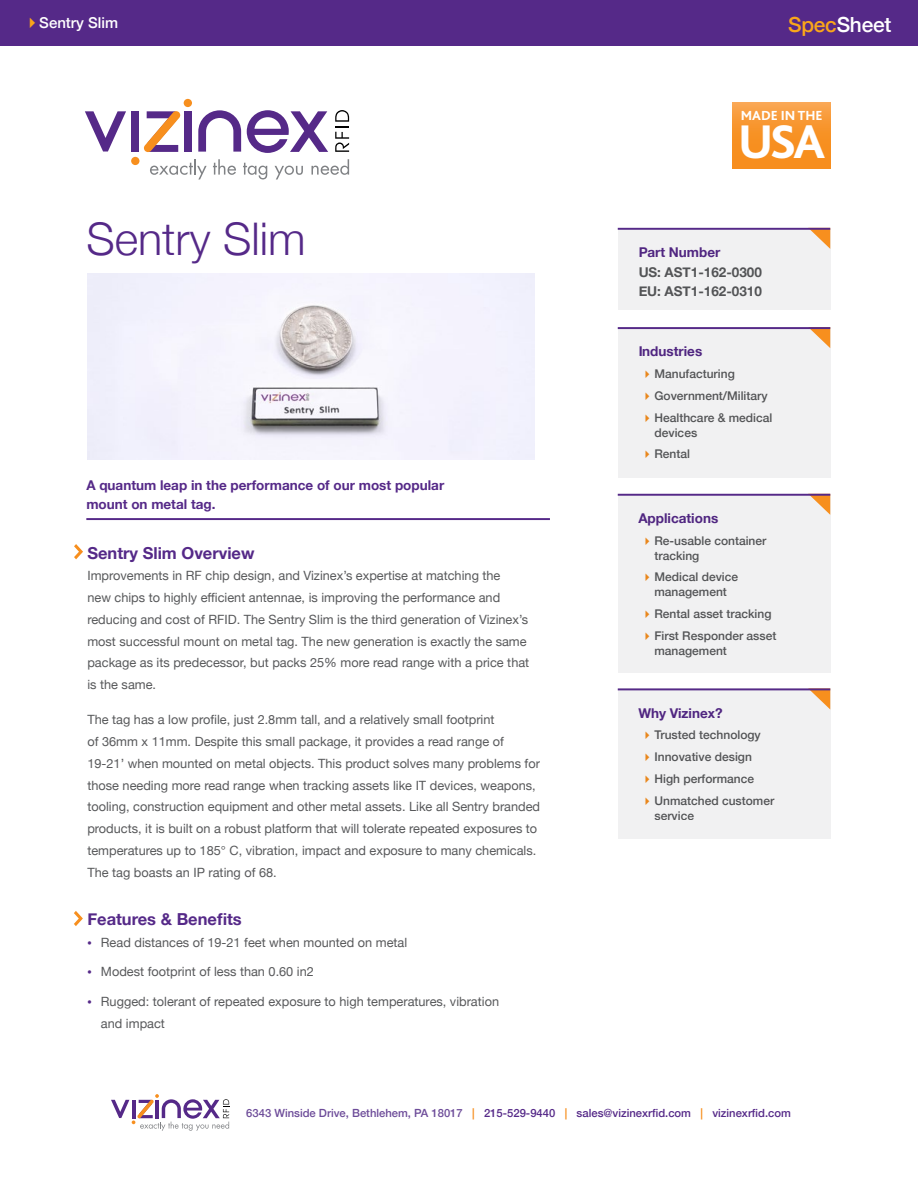
<style>
.page{position:relative;width:918px;height:1188px;background:#fff}
.page>*{position:absolute;margin:0;border:0;box-sizing:border-box;transform-origin:0 0}
.t1{font:800 49.5px "Bliss 2";color:#fff}
.t2{font:300 45px "Helvetica Neue";color:#552988}
.t3{font:500 20.85px "Helvetica Neue";letter-spacing:-.01em;color:#fff}
.t4{font:700 16.5px "Helvetica Neue";color:#552988}
.t5{font:500 15px "Helvetica Neue";color:#fff}
.t6{font:800 13.8px "Bliss 2";color:#fff}
.t7{font:700 13.5px/19.5px "Helvetica Neue";color:#552988}
.t8{font:700 13.5px/19.5px "Helvetica Neue";color:#58595b}
.t9{font:12.75px/21.8px "Helvetica Neue";color:#58595b}
.t10{font:500 12px/21.8px "Helvetica Neue";color:#58595b}
.t11{font:500 11.25px "Helvetica Neue";color:#552988}
.s1{color:#faa61a}
.s2{font-family:"Bliss 2";font-weight:800;color:#552988}
.s3{color:#6d4c99}
.s4{color:#f78f1e}
</style>
<div class="page">
<div style="left:0;top:0;width:918px;height:46px;background:#552988"></div>
<svg style="left:111px;top:1094px;width:118px;height:37px"></svg>
<hr style="left:86px;top:518px;width:464px;height:2px;background:#552988">
<svg style="left:74px;top:544px;width:9px;height:15px"></svg>
<div style="left:618px;top:688px;width:212px;height:151px;background:#f1f1f2"></div>
<svg style="left:808px;top:690px;width:22px;height:19px"></svg>
<hr style="left:618px;top:688px;width:212px;height:2px;background:#552988">
<div style="left:732px;top:103px;width:99px;height:65px;background:linear-gradient(to bottom,#f9a145,#f68912)"></div>
<img style="left:88px;top:273px;width:447px;height:187px">
<svg style="left:74px;top:911px;width:9px;height:15px"></svg>
<div style="left:618px;top:494px;width:212px;height:179px;background:#f1f1f2"></div>
<svg style="left:810px;top:496px;width:20px;height:19px"></svg>
<hr style="left:618px;top:494px;width:212px;height:2px;background:#552988">
<div style="left:618px;top:327px;width:212px;height:151px;background:#f1f1f2"></div>
<svg style="left:808px;top:329px;width:22px;height:19px"></svg>
<hr style="left:618px;top:327px;width:212px;height:2px;background:#552988">
<div style="left:618px;top:229px;width:212px;height:81px;background:#f1f1f2"></div>
<svg style="left:810px;top:230px;width:20px;height:19px"></svg>
<hr style="left:618px;top:228px;width:212px;height:2px;background:#552988">
<svg style="left:335px;top:110px;width:14px;height:42px"></svg>
<div style="left:132px;top:111px;width:7px;height:41px;background:#552988"></div>
<div style="left:184px;top:111px;width:8px;height:41px;background:#552988"></div>
<svg style="left:198px;top:110px;width:43px;height:42px"></svg>
<svg style="left:144px;top:111px;width:37px;height:41px"></svg>
<div style="left:131px;top:157px;width:8px;height:8px;background:#f78f1e;border-radius:50%"></div>
<div style="left:184px;top:99px;width:8px;height:8px;background:#f78f1e;border-radius:50%"></div>
<svg style="left:85px;top:111px;width:41px;height:41px"></svg>
<svg style="left:247px;top:110px;width:81px;height:43px"></svg>
<svg style="left:150px;top:159px;width:57px;height:21px"></svg>
<svg style="left:213px;top:159px;width:23px;height:16px"></svg>
<svg style="left:243px;top:163px;width:24px;height:16px"></svg>
<svg style="left:275px;top:166px;width:28px;height:14px"></svg>
<svg style="left:311px;top:159px;width:38px;height:16px"></svg>
<p class="t5" style="left:24px;top:11px;width:96px"><span class="s1">✔</span>Sentry Slim</p>
<h3 class="t3" style="left:788px;top:8px;width:105px"><span class="s1">Spec</span>Sheet</h3>
<h2 class="t2" style="left:86px;top:202px;width:221px">Sentry Slim</h2>
<p class="t7" style="left:86px;top:475px;width:359px">A quantum leap in the performance of our most popular mount on metal tag.</p>
<p class="t4" style="left:87px;top:540px;width:169px">Sentry Slim Overview</p>
<p class="t9" style="left:87px;top:566px;width:443px">Improvements in RF chip design, and Vizinex’s expertise at matching the<br>new chips to highly efficient antennae, is improving the performance and reducing and cost of RFID. The Sentry Slim is the third generation of Vizinex’s most successful mount on metal tag. The new generation is exactly the same package as its predecessor, but packs 25% more read range with a price that is the same.</p>
<p class="t9" style="left:87px;top:710px;width:454px">The tag has a low profile, just 2.8mm tall, and a relatively small footprint<br>of 36mm x 11mm. Despite this small package, it provides a read range of 19-21’ when mounted on metal objects. This product solves many problems for those needing more read range when tracking assets like IT devices, weapons, tooling, construction equipment and other metal assets. Like all Sentry branded products, it is built on a robust platform that will tolerate repeated exposures to temperatures up to 185° C, vibration, impact and exposure to many chemicals.<br>The tag boasts an IP rating of 68.</p>
<p class="t4" style="left:87px;top:906px;width:156px">Features &amp; Benefits</p>
<p class="t9" style="left:87px;top:932px;width:321px"><span class="s2">•</span> Read distances of 19-21 feet when mounted on metal</p>
<p class="t9" style="left:87px;top:962px;width:228px"><span class="s2">•</span> Modest footprint of less than 0.60 in2</p>
<p class="t9" style="left:101px;top:991px;width:400px;line-height:22.5px;text-indent:-14px"><span class="s2">•</span> Rugged: tolerant of repeated exposure to high temperatures, vibration and impact</p>
<p class="t6" style="left:741px;top:107px;width:83px">MADE IN THE</p>
<h1 class="t1" style="left:738px;top:111px;width:89px">USA</h1>
<p class="t7" style="left:638px;top:243px;width:83px">Part Number</p>
<p class="t8" style="left:638px;top:262px;width:125px">US: AST1-162-0300<br>EU: AST1-162-0310</p>
<p class="t7" style="left:638px;top:342px;width:65px">Industries</p>
<p class="t10" style="left:655px;top:362px;width:119px">Manufacturing<br>Government/Military<br>Healthcare &amp; medical</p>
<p class="t10" style="left:655px;top:420px;width:44px">devices<br>Rental</p>
<p class="t7" style="left:638px;top:509px;width:81px">Applications</p>
<p class="t10" style="left:655px;top:532px;width:113px;line-height:15px">Re-usable container tracking</p>
<p class="t10" style="left:655px;top:569px;width:85px;line-height:15px">Medical device management</p>
<p class="t10" style="left:655px;top:602px;width:123px">Rental asset tracking<br>First Responder asset</p>
<p class="t10" style="left:655px;top:639px;width:74px">management</p>
<p class="t7" style="left:638px;top:703px;width:86px">Why Vizinex?</p>
<p class="t10" style="left:655px;top:723px;width:121px">Trusted technology<br>Innovative design<br>High performance<br>Unmatched customer</p>
<p class="t10" style="left:655px;top:804px;width:41px">service</p>
<p class="t11" style="left:246px;top:1104px;width:546px"><span class="s3">6343 Winside Drive, Bethlehem, PA 18017</span> <span class="s4">|</span> 215-529-9440 <span class="s4">|</span> sales@vizinexrfid.com <span class="s4">|</span> vizinexrfid.com</p>
</div>
